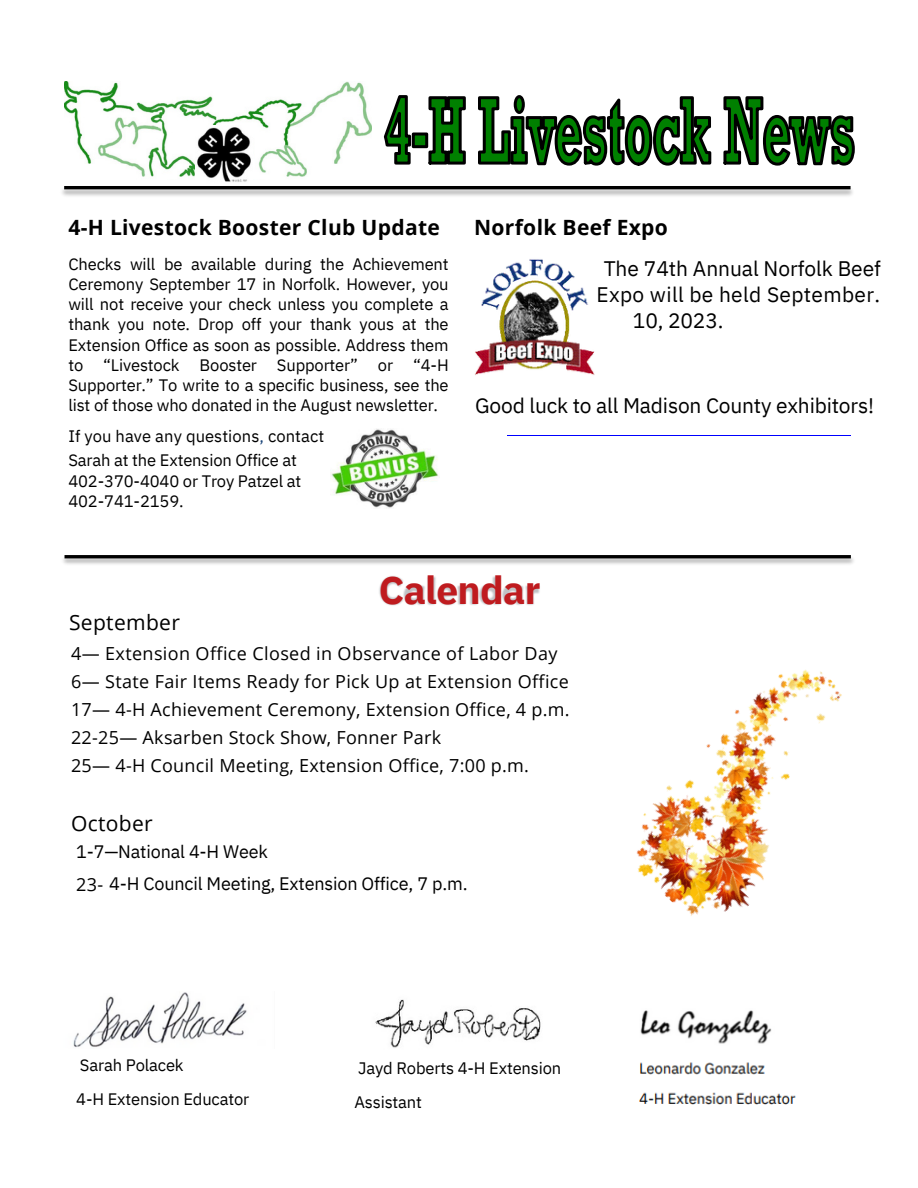
<style>
.page{position:relative;width:918px;height:1188px;background:#fff}
.page>*{position:absolute;margin:0;border:0;box-sizing:border-box;transform-origin:0 0}
.t1{font:700 39px "IBM Plex Sans";letter-spacing:-.02em;color:#bf1b1f}
.t2{font:21px "IBM Plex Sans";letter-spacing:-.005em;color:#000}
.t3{font:700 21px "Open Sans";letter-spacing:.015em;color:#000}
.t4{font:21px "IBM Plex Sans";letter-spacing:.015em;color:#000}
.t5{font:21px "Open Sans";letter-spacing:.015em;color:#000}
.t6{font:18px "Open Sans";letter-spacing:.015em;color:#000}
.t7{font:18px "IBM Plex Sans";letter-spacing:-.01em;color:#000}
.t8{font:16.5px/20.2px "IBM Plex Sans";letter-spacing:-.01em;color:#000;text-align:justify}
.s1{color:#1f487c}
.s2{font-family:"Open Sans"}
</style>
<div class="page">
<img style="left:65px;top:82px;width:307px;height:95px">
<img style="left:196px;top:125px;width:56px;height:57px">
<svg style="left:383px;top:95px;width:83px;height:70px"></svg>
<svg style="left:478px;top:95px;width:234px;height:71px"></svg>
<svg style="left:723px;top:96px;width:132px;height:70px"></svg>
<hr style="left:64px;top:186px;width:787px;height:3px;background:#000">
<hr style="left:508px;top:435px;width:343px;height:1px;background:#00f">
<img style="left:475px;top:259px;width:120px;height:116px">
<img style="left:331px;top:429px;width:108px;height:79px">
<hr style="left:65px;top:555px;width:786px;height:3px;background:#000">
<img style="left:354px;top:555px;width:210px;height:51px">
<img style="left:73px;top:992px;width:174px;height:56px">
<img style="left:375px;top:999px;width:166px;height:49px">
<img style="left:636px;top:669px;width:206px;height:247px">
<img style="left:639px;top:1010px;width:157px;height:95px">
<p class="t3" style="left:68px;top:212px;width:373px">4-H Livestock Booster Club Update</p>
<p class="t3" style="left:474px;top:212px;width:195px">Norfolk Beef Expo</p>
<p class="t2" style="left:604px;top:254px;width:279px">The 74th Annual Norfolk Beef</p>
<p class="t4" style="left:597px;top:280px;width:285px">Expo will be held September.</p>
<p class="t2" style="left:633px;top:306px;width:92px">10, 2023.</p>
<p class="t8" style="left:68px;top:253px;width:382px">Checks will be available during the Achievement Ceremony September 17 in Norfolk. However, you will not receive your check unless you complete a thank you note. Drop off your thank yous at the Extension Office as soon as possible. Address them to “Livestock Booster Supporter” or “4-H Supporter.” To write to a specific business, see the list of those who donated in the August newsletter.</p>
<p class="t8" style="left:68px;top:425px;width:257px">If you have any questions<span class="s1">,</span> contact</p>
<p class="t8" style="left:68px;top:450px;width:230px">Sarah at the Extension Office at</p>
<p class="t8" style="left:68px;top:470px;width:234px">402-370-4040 or Troy Patzel at</p>
<p class="t8" style="left:68px;top:491px;width:117px">402-741-2159.</p>
<p class="t2" style="left:475px;top:392px;width:400px">Good luck to all Madison County exhibitors!</p>
<p class="t5" style="left:69px;top:608px;width:112px">September</p>
<p class="t1" style="left:379px;top:564px;width:163px">Calendar</p>
<p class="t6" style="left:71px;top:641px;width:488px">4— Extension Office Closed in Observance of Labor Day</p>
<p class="t6" style="left:71px;top:669px;width:499px">6— State Fair Items Ready for Pick Up at Extension Office</p>
<p class="t6" style="left:71px;top:697px;width:500px">17— 4-H Achievement Ceremony, Extension Office, 4 p.m.</p>
<p class="t6" style="left:71px;top:725px;width:372px">22-25— Aksarben Stock Show, Fonner Park</p>
<p class="t6" style="left:71px;top:753px;width:459px">25— 4-H Council Meeting, Extension Office, 7:00 p.m.</p>
<p class="t5" style="left:71px;top:809px;width:83px">October</p>
<p class="t7" style="left:76px;top:840px;width:194px">1-7—National 4-H Week</p>
<p class="t7" style="left:76px;top:871px;width:393px"><span class="s2">23-</span> 4-H Council Meeting, Extension Office, 7 p.m.</p>
<p class="t8" style="left:80px;top:1055px;width:105px">Sarah Polacek</p>
<p class="t8" style="left:76px;top:1088px;width:175px">4-H Extension Educator</p>
<p class="t8" style="left:354px;top:1051px;width:208px;line-height:33.8px">Jayd Roberts 4-H Extension<br>Assistant</p>
</div>
